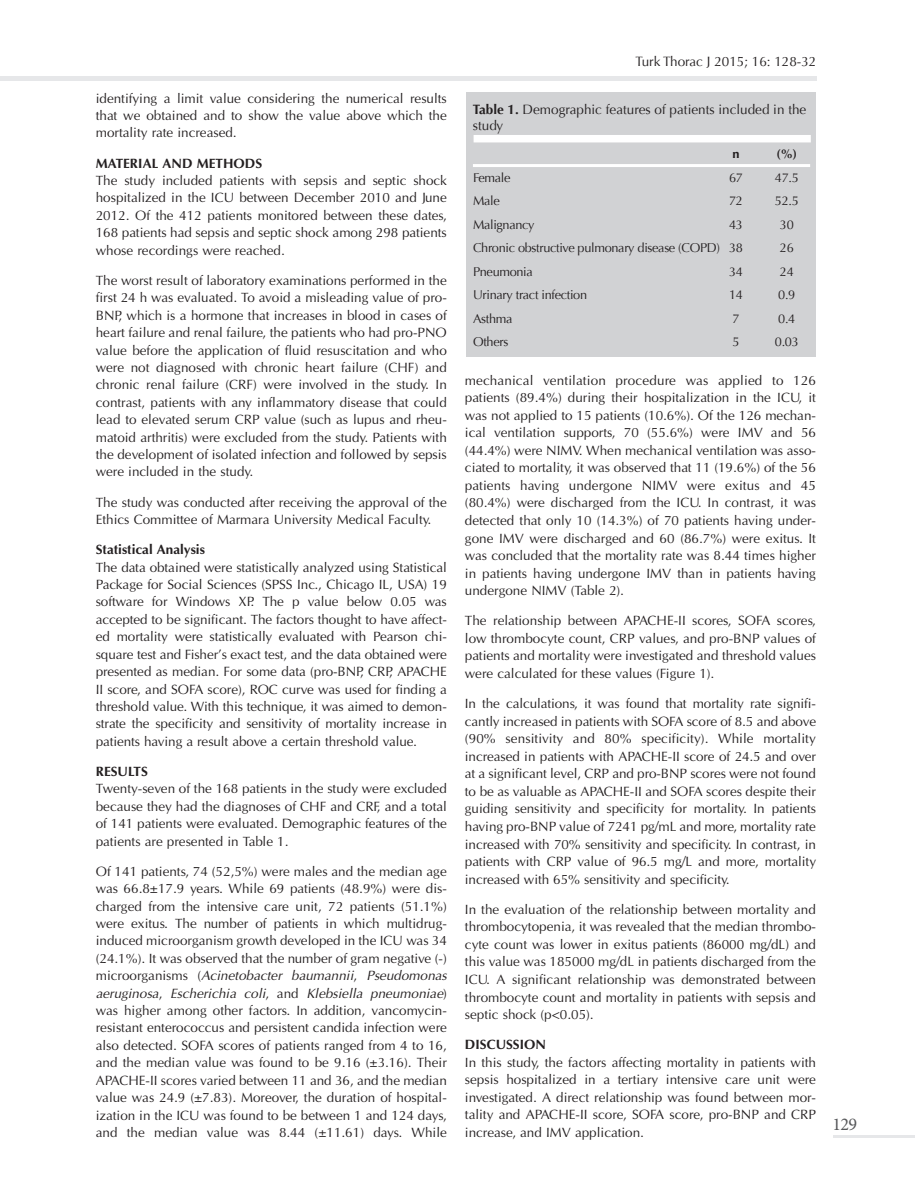
<style>
.page{position:relative;width:915px;height:1191px;background:#fff}
.page>*{position:absolute;margin:0;border:0;box-sizing:border-box;transform-origin:0 0}
.t1{font:18px "Minion Pro";color:#57585a}
.N1{font:13.5px/17.4px "Optima Normal Tr";color:#231f20;text-align:justify}
.t2{font:13.5px/16.2px "Optima";color:#231f20}
.t3{font:13.5px "Optima Bold Tr";color:#231f20}
.t4{font:12.75px "Optima";letter-spacing:-.025em;color:#231f20}
.t5{font:700 12.75px "Optima";color:#231f20}
.s1{font-family:"Optima Italic Tr"}
.s2{font-weight:700}
</style>
<div class="page">
<hr style="left:0;top:77px;width:816px;height:4px;background:#e6e7e9">
<hr style="left:833px;top:1135px;width:81px;height:3px;background:#e6e7e9">
<div style="left:466px;top:92px;width:349px;height:265px;background:#d1d2d4"></div>
<div style="left:473px;top:135px;width:337px;height:7px;background:#fff"></div>
<hr style="left:472px;top:164px;width:337px;height:3px;background:#fff">
<p class="N1" style="left:96px;top:89px;width:352px">identifying a limit value considering the numerical results that we obtained and to show the value above which the mortality rate increased.</p>
<p class="t3" style="left:96px;top:155px;width:168px">MATERIAL AND METHODS</p>
<p class="N1" style="left:96px;top:172px;width:352px">The study included patients with sepsis and septic shock hospitalized in the ICU between December 2010 and June 2012. Of the 412 patients monitored between these dates, 168 patients had sepsis and septic shock among 298 patients whose recordings were reached.</p>
<p class="N1" style="left:96px;top:272px;width:352px">The worst result of laboratory examinations performed in the first 24 h was evaluated. To avoid a misleading value of pro-BNP, which is a hormone that increases in blood in cases of heart failure and renal failure, the patients who had pro-PNO value before the application of fluid resuscitation and who were not diagnosed with chronic heart failure (CHF) and chronic renal failure (CRF) were involved in the study. In contrast, patients with any inflammatory disease that could lead to elevated serum CRP value (such as lupus and rheu&shy;matoid arthritis) were excluded from the study. Patients with the development of isolated infection and followed by sepsis were included in the study.</p>
<p class="N1" style="left:96px;top:493px;width:352px">The study was conducted after receiving the approval of the<br>Ethics Committee of Marmara University Medical Faculty.</p>
<p class="t3" style="left:96px;top:541px;width:111px">Statistical Analysis</p>
<p class="N1" style="left:96px;top:558px;width:352px">The data obtained were statistically analyzed using Statistical Package for Social Sciences (SPSS Inc., Chicago IL, USA) 19 software for Windows XP. The p value below 0.05 was accepted to be significant. The factors thought to have affect&shy;ed mortality were statistically evaluated with Pearson chi&shy;square test and Fisher’s exact test, and the data obtained were presented as median. For some data (pro-BNP, CRP, APACHE II score, and SOFA score), ROC curve was used for finding a threshold value. With this technique, it was aimed to demon&shy;strate the specificity and sensitivity of mortality increase in patients having a result above a certain threshold value.</p>
<p class="t3" style="left:96px;top:763px;width:54px">RESULTS</p>
<p class="N1" style="left:96px;top:780px;width:352px">Twenty-seven of the 168 patients in the study were excluded because they had the diagnoses of CHF and CRF, and a total of 141 patients were evaluated. Demographic features of the patients are presented in Table 1.</p>
<p class="N1" style="left:96px;top:862px;width:352px">Of 141 patients, 74 (52,5%) were males and the median age was 66.8±17.9 years. While 69 patients (48.9%) were dis&shy;charged from the intensive care unit, 72 patients (51.1%) were exitus. The number of patients in which multidrug&shy;induced microorganism growth developed in the ICU was 34 (24.1%). It was observed that the number of gram negative (-) microorganisms (<span class="s1">Acinetobacter baumannii</span>, <span class="s1">Pseudomonas aeruginosa</span>, <span class="s1">Escherichia coli</span>, and <span class="s1">Klebsiella pneumoniae</span>) was higher among other factors. In addition, vancomycin&shy;resistant enterococcus and persistent candida infection were also detected. SOFA scores of patients ranged from 4 to 16, and the median value was found to be 9.16 (±3.16). Their APACHE-II scores varied between 11 and 36, and the median value was 24.9 (±7.83). Moreover, the duration of hospital&shy;ization in the ICU was found to be between 1 and 124 days, and the median value was 8.44 (±11.61) days. While</p>
<p class="t2" style="left:635px;top:54px;width:182px">Turk Thorac J 2015; 16: 128-32</p>
<p class="t2" style="left:472px;top:101px;width:335px"><span class="s2">Table 1.</span> Demographic features of patients included in the study</p>
<p class="t5" style="left:732px;top:146px;width:9px">n</p>
<p class="t5" style="left:776px;top:146px;width:22px">(%)</p>
<p class="t4" style="left:473px;top:170px;width:39px">Female</p>
<p class="t4" style="left:728px;top:170px;width:15px">67</p>
<p class="t4" style="left:774px;top:170px;width:25px">47.5</p>
<p class="t4" style="left:473px;top:193px;width:28px">Male</p>
<p class="t4" style="left:728px;top:193px;width:15px">72</p>
<p class="t4" style="left:774px;top:193px;width:25px">52.5</p>
<p class="t4" style="left:473px;top:217px;width:63px">Malignancy</p>
<p class="t4" style="left:728px;top:217px;width:15px">43</p>
<p class="t4" style="left:779px;top:217px;width:15px">30</p>
<p class="t4" style="left:473px;top:240px;width:271px">Chronic obstructive pulmonary disease (COPD) 38</p>
<p class="t4" style="left:779px;top:240px;width:15px">26</p>
<p class="t4" style="left:473px;top:264px;width:61px">Pneumonia</p>
<p class="t4" style="left:728px;top:264px;width:15px">34</p>
<p class="t4" style="left:779px;top:264px;width:15px">24</p>
<p class="t4" style="left:473px;top:287px;width:115px">Urinary tract infection</p>
<p class="t4" style="left:728px;top:287px;width:15px">14</p>
<p class="t4" style="left:778px;top:287px;width:19px">0.9</p>
<p class="t4" style="left:473px;top:311px;width:41px">Asthma</p>
<p class="t4" style="left:732px;top:311px;width:9px">7</p>
<p class="t4" style="left:778px;top:311px;width:19px">0.4</p>
<p class="t4" style="left:473px;top:334px;width:37px">Others</p>
<p class="t4" style="left:732px;top:334px;width:9px">5</p>
<p class="t4" style="left:774px;top:334px;width:25px">0.03</p>
<p class="N1" style="left:464px;top:371px;width:352px">mechanical ventilation procedure was applied to 126 patients (89.4%) during their hospitalization in the ICU, it was not applied to 15 patients (10.6%). Of the 126 mechan&shy;ical ventilation supports, 70 (55.6%) were IMV and 56 (44.4%) were NIMV. When mechanical ventilation was asso&shy;ciated to mortality, it was observed that 11 (19.6%) of the 56 patients having undergone NIMV were exitus and 45 (80.4%) were discharged from the ICU. In contrast, it was detected that only 10 (14.3%) of 70 patients having under&shy;gone IMV were discharged and 60 (86.7%) were exitus. It was concluded that the mortality rate was 8.44 times higher in patients having undergone IMV than in patients having undergone NIMV (Table 2).</p>
<p class="N1" style="left:464px;top:612px;width:352px">The relationship between APACHE-II scores, SOFA scores, low thrombocyte count, CRP values, and pro-BNP values of patients and mortality were investigated and threshold values were calculated for these values (Figure 1).</p>
<p class="N1" style="left:464px;top:695px;width:352px">In the calculations, it was found that mortality rate signifi&shy;cantly increased in patients with SOFA score of 8.5 and above (90% sensitivity and 80% specificity). While mortality increased in patients with APACHE-II score of 24.5 and over at a significant level, CRP and pro-BNP scores were not found to be as valuable as APACHE-II and SOFA scores despite their guiding sensitivity and specificity for mortality. In patients having pro-BNP value of 7241 pg/mL and more, mortality rate increased with 70% sensitivity and specificity. In contrast, in patients with CRP value of 96.5 mg/L and more, mortality increased with 65% sensitivity and specificity.</p>
<p class="N1" style="left:464px;top:900px;width:352px">In the evaluation of the relationship between mortality and thrombocytopenia, it was revealed that the median thrombo&shy;cyte count was lower in exitus patients (86000 mg/dL) and this value was 185000 mg/dL in patients discharged from the ICU. A significant relationship was demonstrated between thrombocyte count and mortality in patients with sepsis and septic shock (p&lt;0.05).</p>
<p class="t3" style="left:464px;top:1036px;width:82px">DISCUSSION</p>
<p class="N1" style="left:464px;top:1053px;width:352px">In this study, the factors affecting mortality in patients with sepsis hospitalized in a tertiary intensive care unit were investigated. A direct relationship was found between mor&shy;tality and APACHE-II score, SOFA score, pro-BNP and CRP increase, and IMV application.</p>
<p class="t1" style="left:832px;top:1112px;width:26px">129</p>
</div>
